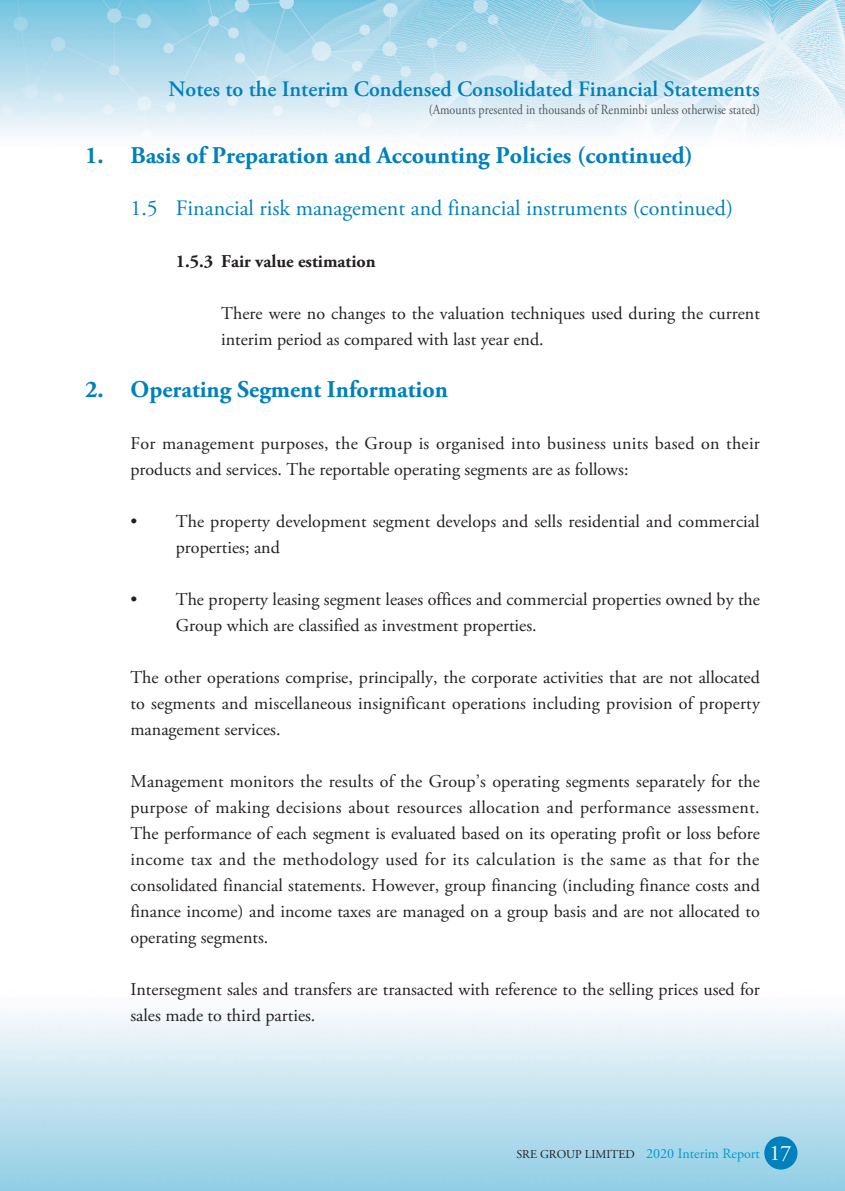
<style>
.page{position:relative;width:845px;height:1191px;background:#fff}
.page>*{position:absolute;margin:0;border:0;box-sizing:border-box;transform-origin:0 0}
.t1{font:700 24px "Adobe Garamond Pro";color:#0081bb}
.t2{font:22px "Adobe Garamond Pro";color:#0081bb}
.t3{font:600 22px "Adobe Garamond Pro";color:#0081bb}
.t4{font:18px/26px "Adobe Garamond Pro";color:#231f20}
.t5{font:700 18px "Adobe Garamond Pro";color:#231f20}
.t6{font:14px "Adobe Garamond Pro";color:#57585a;scale:.86 1}
.t7{font:14px "Adobe Garamond Pro";color:#009ac9}
.s1{font-size:12px;color:#231f20}
.s2{font-size:22px;color:#fff}
</style>
<div class="page">
<img style="left:0;top:0;width:845px;height:1191px">
<div style="left:764px;top:1136px;width:33px;height:33px;background:#0081bb;border-radius:50%"></div>
<p class="t3" style="left:168px;top:77px;width:593px">Notes to the Interim Condensed Consolidated Financial Statements</p>
<p class="t6" style="left:429px;top:101px;width:386px">(Amounts presented in thousands of Renminbi unless otherwise stated)</p>
<h1 class="t1" style="left:85px;top:142px;width:609px">1. Basis of Preparation and Accounting Policies (continued)</h1>
<p class="t2" style="left:130px;top:195px;width:604px">1.5 Financial risk management and financial instruments (continued)</p>
<p class="t5" style="left:176px;top:251px;width:201px">1.5.3 Fair value estimation</p>
<p class="t4" style="left:221px;top:301px;width:540px">There were no changes to the valuation techniques used during the current interim period as compared with last year end.</p>
<h1 class="t1" style="left:85px;top:376px;width:364px">2. Operating Segment Information</h1>
<p class="t4" style="left:130px;top:431px;width:631px">For management purposes, the Group is organised into business units based on their products and services. The reportable operating segments are as follows:</p>
<p class="t4" style="left:176px;top:509px;width:585px;text-indent:-45px">• The property development segment develops and sells residential and commercial properties; and</p>
<p class="t4" style="left:176px;top:587px;width:585px;text-indent:-45px">• The property leasing segment leases offices and commercial properties owned by the<br>Group which are classified as investment properties.</p>
<p class="t4" style="left:130px;top:665px;width:631px;text-align:justify">The other operations comprise, principally, the corporate activities that are not allocated to segments and miscellaneous insignificant operations including provision of property management services.</p>
<p class="t4" style="left:130px;top:769px;width:631px;text-align:justify">Management monitors the results of the Group’s operating segments separately for the purpose of making decisions about resources allocation and performance assessment.<br>The performance of each segment is evaluated based on its operating profit or loss before income tax and the methodology used for its calculation is the same as that for the consolidated financial statements. However, group financing (including finance costs and finance income) and income taxes are managed on a group basis and are not allocated to operating segments.</p>
<p class="t4" style="left:130px;top:977px;width:631px">Intersegment sales and transfers are transacted with reference to the selling prices used for sales made to third parties.</p>
<p class="t7" style="left:516px;top:1144px;width:276px"><span class="s1">SRE GROUP LIMITED</span> 2020 Interim Report <span class="s2">17</span></p>
</div>
